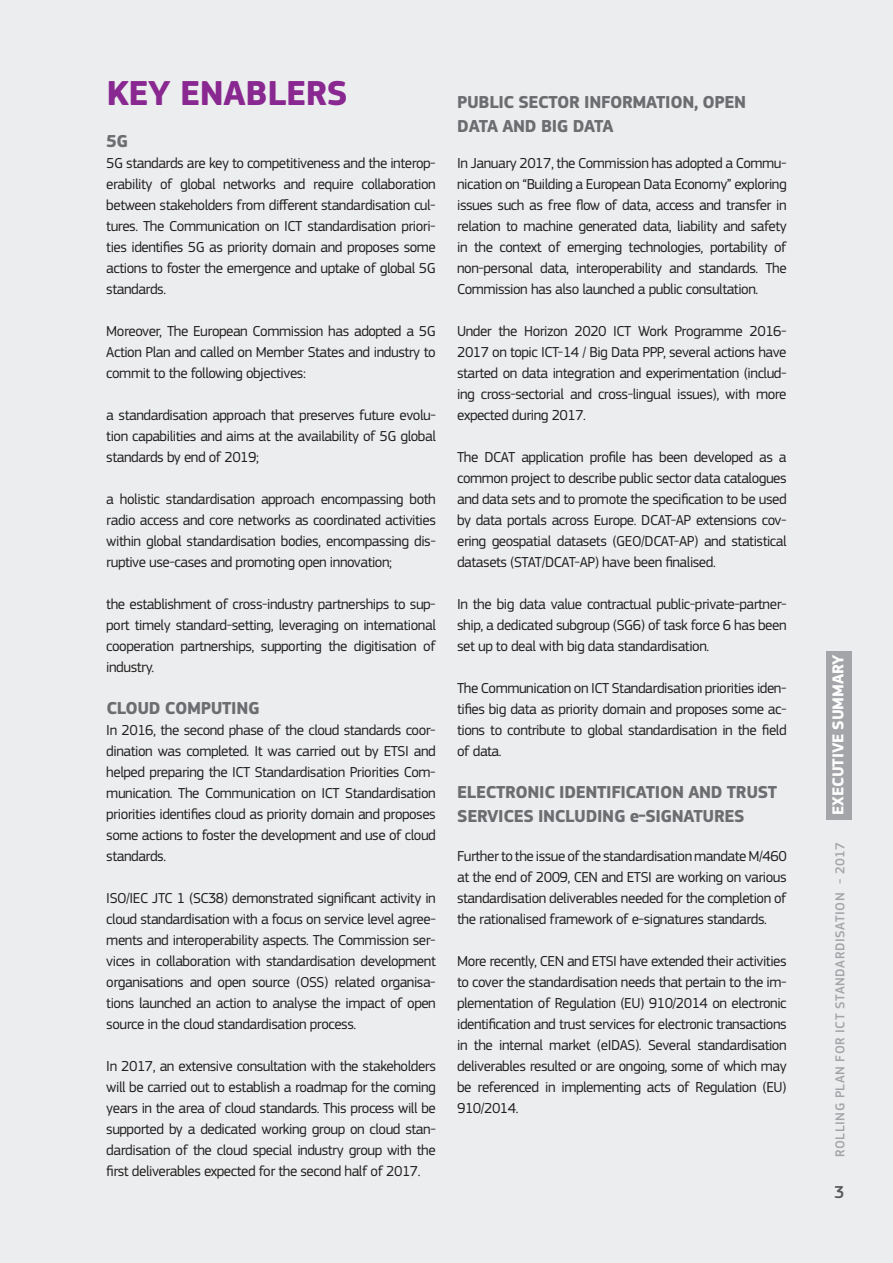
<style>
.page{position:relative;width:893px;height:1263px;background:#ebedee}
.page>*{position:absolute;margin:0;border:0;box-sizing:border-box;transform-origin:0 0}
.t1{font:700 36px "EC Square Sans Pro";letter-spacing:-.01em;color:#892890}
.t2{font:700 18px/24px "EC Square Sans Pro";letter-spacing:-.02em;color:#6c6d70}
.t3{font:500 18px "EC Square Sans Pro";color:#57585a}
.t4{font:700 16.5px "EC Square Sans Pro";letter-spacing:-.01em;color:#fff}
.t5{font:15px/21px "EC Square Sans Pro";letter-spacing:-.03em;color:#231f20;text-align:justify}
.t6{font:500 13.5px "EC Square Sans Pro";letter-spacing:.04em;color:#a4a5a9}
</style>
<div class="page">
<div style="left:827px;top:651px;width:25px;height:168px;background:#a4a5a9"></div>
<h1 class="t1" style="left:107px;top:72px;width:243px">KEY ENABLERS</h1>
<p class="t2" style="left:106px;top:130px;width:23px">5G</p>
<p class="t5" style="left:106px;top:153px;width:331px">5G standards are key to competitiveness and the interop&shy;erability of global networks and require collaboration between stakeholders from different standardisation cul&shy;tures. The Communication on ICT standardisation priori&shy;ties identifies 5G as priority domain and proposes some actions to foster the emergence and uptake of global 5G standards.</p>
<p class="t5" style="left:106px;top:321px;width:331px">Moreover, The European Commission has adopted a 5G Action Plan and called on Member States and industry to commit to the following objectives:</p>
<p class="t5" style="left:106px;top:405px;width:331px">a standardisation approach that preserves future evolu&shy;tion capabilities and aims at the availability of 5G global standards by end of 2019;</p>
<p class="t5" style="left:106px;top:489px;width:331px">a holistic standardisation approach encompassing both radio access and core networks as coordinated activities within global standardisation bodies, encompassing dis&shy;ruptive use-cases and promoting open innovation;</p>
<p class="t5" style="left:106px;top:594px;width:331px">the establishment of cross-industry partnerships to sup&shy;port timely standard-setting, leveraging on international cooperation partnerships, supporting the digitisation of industry.</p>
<p class="t2" style="left:106px;top:697px;width:155px">CLOUD COMPUTING</p>
<p class="t5" style="left:106px;top:720px;width:331px">In 2016, the second phase of the cloud standards coor&shy;dination was completed. It was carried out by ETSI and helped preparing the ICT Standardisation Priorities Com&shy;munication. The Communication on ICT Standardisation priorities identifies cloud as priority domain and proposes some actions to foster the development and use of cloud standards.</p>
<p class="t5" style="left:106px;top:888px;width:331px">ISO/IEC JTC 1 (SC38) demonstrated significant activity in cloud standardisation with a focus on service level agree&shy;ments and interoperability aspects. The Commission ser&shy;vices in collaboration with standardisation development organisations and open source (OSS) related organisa&shy;tions launched an action to analyse the impact of open source in the cloud standardisation process.</p>
<p class="t5" style="left:106px;top:1056px;width:331px">In 2017, an extensive consultation with the stakeholders will be carried out to establish a roadmap for the coming years in the area of cloud standards. This process will be supported by a dedicated working group on cloud stan&shy;dardisation of the cloud special industry group with the first deliverables expected for the second half of 2017.</p>
<p class="t2" style="left:457px;top:91px;width:290px">PUBLIC SECTOR INFORMATION, OPEN<br>DATA AND BIG DATA</p>
<p class="t5" style="left:457px;top:153px;width:331px">In January 2017, the Commission has adopted a Commu&shy;nication on “Building a European Data Economy” exploring issues such as free flow of data, access and transfer in relation to machine generated data, liability and safety in the context of emerging technologies, portability of non-personal data, interoperability and standards. The Commission has also launched a public consultation.</p>
<p class="t5" style="left:457px;top:321px;width:331px">Under the Horizon 2020 ICT Work Programme 2016- 2017 on topic ICT-14 / Big Data PPP, several actions have started on data integration and experimentation (includ&shy;ing cross-sectorial and cross-lingual issues), with more expected during 2017.</p>
<p class="t5" style="left:457px;top:447px;width:331px">The DCAT application profile has been developed as a common project to describe public sector data catalogues and data sets and to promote the specification to be used by data portals across Europe. DCAT-AP extensions cov&shy;ering geospatial datasets (GEO/DCAT-AP) and statistical datasets (STAT/DCAT-AP) have been finalised.</p>
<p class="t5" style="left:457px;top:594px;width:331px">In the big data value contractual public-private-partner&shy;ship, a dedicated subgroup (SG6) of task force 6 has been set up to deal with big data standardisation.</p>
<p class="t5" style="left:457px;top:678px;width:331px">The Communication on ICT Standardisation priorities iden&shy;tifies big data as priority domain and proposes some ac&shy;tions to contribute to global standardisation in the field of data.</p>
<p class="t2" style="left:457px;top:781px;width:321px">ELECTRONIC IDENTIFICATION AND TRUST<br>SERVICES INCLUDING e-SIGNATURES</p>
<p class="t5" style="left:457px;top:846px;width:331px">Further to the issue of the standardisation mandate M/460 at the end of 2009, CEN and ETSI are working on various standardisation deliverables needed for the completion of the rationalised framework of e-signatures standards.</p>
<p class="t5" style="left:457px;top:951px;width:331px">More recently, CEN and ETSI have extended their activities to cover the standardisation needs that pertain to the im&shy;plementation of Regulation (EU) 910/2014 on electronic identification and trust services for electronic transactions in the internal market (eIDAS). Several standardisation deliverables resulted or are ongoing, some of which may be referenced in implementing acts of Regulation (EU)<br>910/2014.</p>
<p class="t4" style="left:828px;top:815px;width:162px;rotate:-90deg">EXECUTIVE SUMMARY</p>
<p class="t6" style="left:832px;top:1157px;width:316px;rotate:-90deg">ROLLING PLAN FOR ICT STANDARDISATION - 2017</p>
<p class="t3" style="left:834px;top:1181px;width:12px">3</p>
</div>
